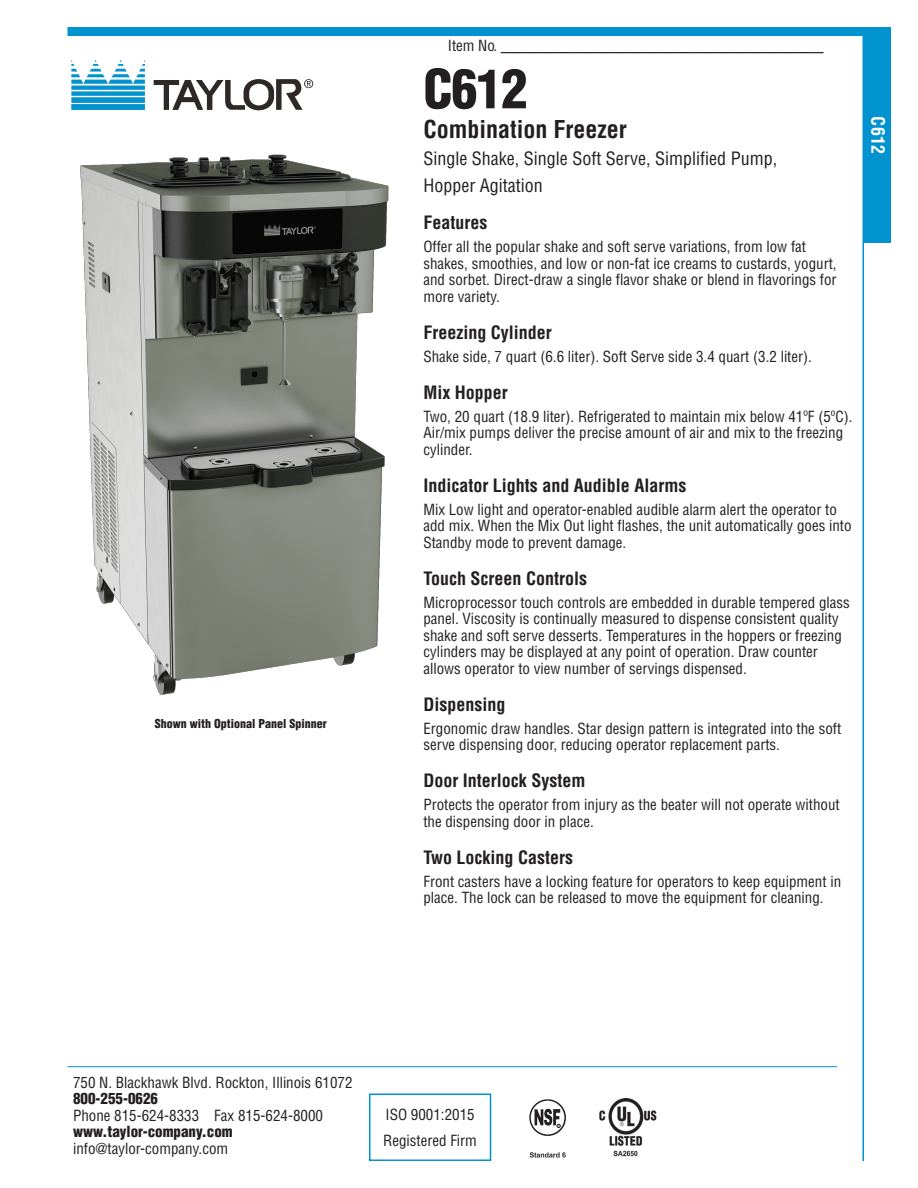
<style>
.page{position:relative;width:918px;height:1188px;background:#fff}
.page>*{position:absolute;margin:0;border:0;box-sizing:border-box;transform-origin:0 0}
.Model_Number{font:900 condensed 52.5px "Helvetica";color:#231f20}
.Model_Description_Li{font:700 condensed 24px "Helvetica";color:#231f20}
.Features_Header{font:700 condensed 18px "Helvetica";color:#231f20}
.Model_Description_Li-2{font:condensed 18px/27px "Helvetica";color:#231f20}
.Side_Bar_Model_Numbe{font:700 condensed 18px "Helvetica";color:#fff}
.Features_Body{font:condensed 15px/16.5px "Helvetica";color:#231f20}
.Item_No{font:condensed 15px "Helvetica LT Std";color:#231f20}
.t1{font:900 condensed 15px "Helvetica LT Std";color:#231f20}
.List_Body{font:900 condensed 12px "Helvetica";color:#231f20}
</style>
<div class="page">
<div style="left:68px;top:27px;width:823px;height:9px;background:#0093d0"></div>
<hr style="left:68px;top:1066px;width:769px;height:1px;background:#0093d0">
<hr style="left:862px;top:27px;width:2px;height:1134px;background:#0093d0">
<div style="left:864px;top:27px;width:27px;height:216px;background:#0093d0"></div>
<hr style="left:501px;top:52px;width:322px;height:1px;background:#231f20">
<img style="left:80px;top:154px;width:309px;height:541px">
<svg style="left:530px;top:1152px;width:36px;height:6px"></svg>
<svg style="left:529px;top:1099px;width:37px;height:37px"></svg>
<img style="left:599px;top:1099px;width:58px;height:57px">
<div style="left:369px;top:1094px;width:122px;height:67px;border:2px solid #0093d0"></div>
<svg style="left:71px;top:60px;width:74px;height:50px"></svg>
<svg style="left:154px;top:79px;width:159px;height:31px"></svg>
<p class="List_Body" style="left:155px;top:716px;width:174px">Shown with Optional Panel Spinner</p>
<p class="Item_No" style="left:448px;top:36px;width:377px">Item No. ___________________________________________</p>
<p class="Model_Number" style="left:423px;top:56px;width:106px">C612</p>
<p class="Model_Description_Li" style="left:423px;top:115px;width:205px">Combination Freezer</p>
<p class="Model_Description_Li-2" style="left:423px;top:145px;width:355px">Single Shake, Single Soft Serve, Simplified Pump,<br>Hopper Agitation</p>
<p class="Features_Header" style="left:423px;top:211px;width:65px">Features</p>
<p class="Features_Body" style="left:423px;top:238px;width:415px">Offer all the popular shake and soft serve variations, from low fat shakes, smoothies, and low or non-fat ice creams to custards, yogurt, and sorbet. Direct-draw a single flavor shake or blend in flavorings for more variety.</p>
<p class="Features_Header" style="left:423px;top:321px;width:130px">Freezing Cylinder</p>
<p class="Features_Body" style="left:423px;top:348px;width:390px">Shake side, 7 quart (6.6 liter). Soft Serve side 3.4 quart (3.2 liter).</p>
<p class="Features_Header" style="left:423px;top:381px;width:86px">Mix Hopper</p>
<p class="Features_Body" style="left:423px;top:408px;width:431px">Two, 20 quart (18.9 liter). Refrigerated to maintain mix below 41ºF (5ºC).<br>Air/mix pumps deliver the precise amount of air and mix to the freezing cylinder.</p>
<p class="Features_Header" style="left:423px;top:474px;width:265px">Indicator Lights and Audible Alarms</p>
<p class="Features_Body" style="left:423px;top:501px;width:430px">Mix Low light and operator-enabled audible alarm alert the operator to add mix. When the Mix Out light flashes, the unit automatically goes into<br>Standby mode to prevent damage.</p>
<p class="Features_Header" style="left:423px;top:567px;width:165px">Touch Screen Controls</p>
<p class="Features_Body" style="left:423px;top:594px;width:428px">Microprocessor touch controls are embedded in durable tempered glass panel. Viscosity is continually measured to dispense consistent quality shake and soft serve desserts. Temperatures in the hoppers or freezing cylinders may be displayed at any point of operation. Draw counter allows operator to view number of servings dispensed.</p>
<p class="Features_Header" style="left:423px;top:693px;width:83px">Dispensing</p>
<p class="Features_Body" style="left:423px;top:720px;width:419px">Ergonomic draw handles. Star design pattern is integrated into the soft serve dispensing door, reducing operator replacement parts.</p>
<p class="Features_Header" style="left:423px;top:769px;width:163px">Door Interlock System</p>
<p class="Features_Body" style="left:423px;top:796px;width:418px">Protects the operator from injury as the beater will not operate without the dispensing door in place.</p>
<p class="Features_Header" style="left:423px;top:846px;width:151px">Two Locking Casters</p>
<p class="Features_Body" style="left:423px;top:873px;width:419px">Front casters have a locking feature for operators to keep equipment in place. The lock can be released to move the equipment for cleaning.</p>
<p class="Side_Bar_Model_Numbe" style="left:889px;top:116px;width:39px;rotate:90deg">C612</p>
<p class="Item_No" style="left:73px;top:1073px;width:281px">750 N. Blackhawk Blvd. Rockton, Illinois 61072</p>
<p class="t1" style="left:73px;top:1089px;width:86px">800-255-0626</p>
<p class="Item_No" style="left:73px;top:1106px;width:251px">Phone 815-624-8333 Fax 815-624-8000</p>
<p class="t1" style="left:73px;top:1122px;width:161px">www.taylor-company.com</p>
<p class="Item_No" style="left:73px;top:1139px;width:157px">info@taylor-company.com</p>
<p class="Features_Body" style="left:383px;top:1102px;width:95px;line-height:25.5px">ISO 9001:2015<br>Registered Firm</p>
</div>
